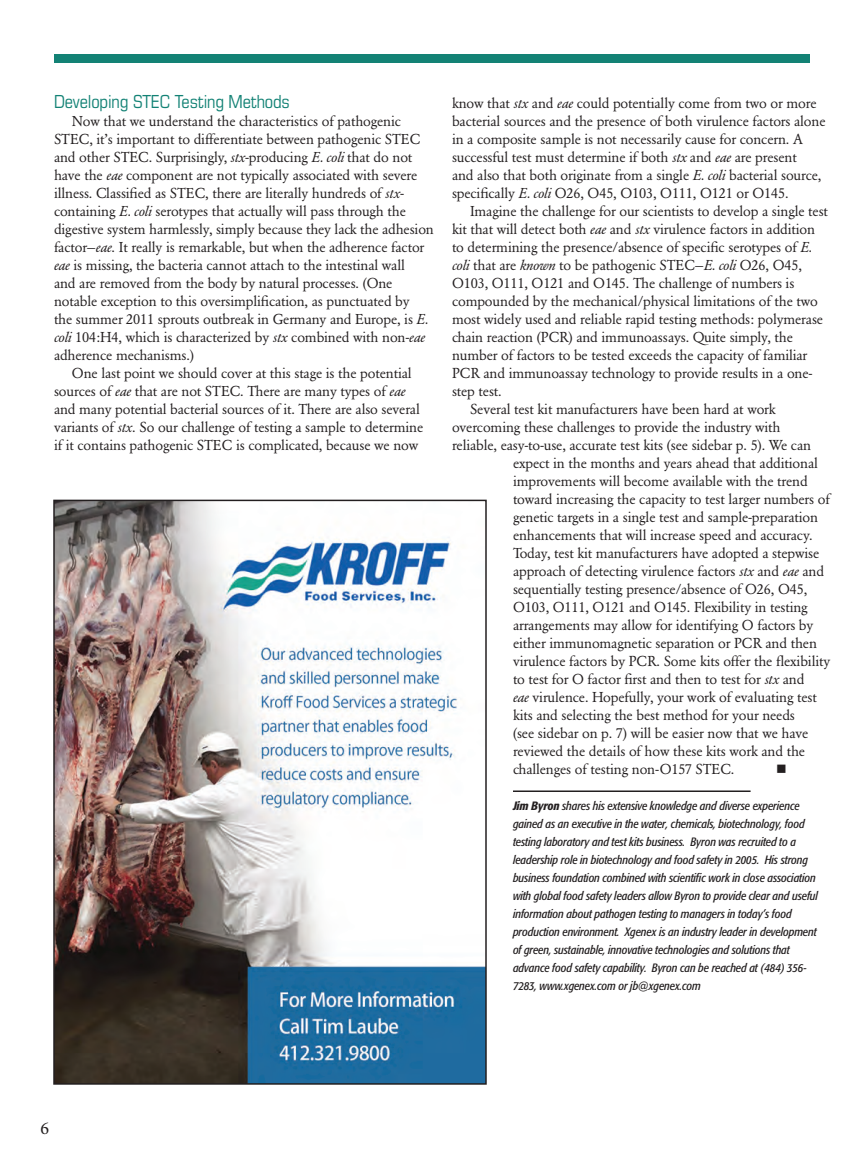
<style>
.page{position:relative;width:864px;height:1161px;background:#fff}
.page>*{position:absolute;margin:0;border:0;box-sizing:border-box;transform-origin:0 0}
.t1{font:condensed 18px "Eurostile";letter-spacing:-.01em;color:#138275}
.t2{font:18px "Minion Pro";color:#231f20}
.t3{font:14.25px/18px "Garamond BE";letter-spacing:-.01em;color:#231f20}
.t4{font:14.25px "Wingdings";color:#231f20}
.t5{font:italic condensed 12px/18px "Formata";letter-spacing:-.01em;color:#231f20}
.s1{font-style:italic}
.s2{font-weight:500}
</style>
<div class="page">
<div style="left:54px;top:54px;width:756px;height:9px;background:#138275"></div>
<hr style="left:513px;top:790px;width:238px;height:2px;background:#231f20">
<img style="left:56px;top:503px;width:428px;height:579px">
<div style="left:53px;top:500px;width:434px;height:585px;border:2px solid #231f20"></div>
<p class="t1" style="left:54px;top:91px;width:237px">Developing STEC Testing Methods</p>
<p class="t3" style="left:72px;top:112px;width:331px">Now that we understand the characteristics of pathogenic</p>
<p class="t3" style="left:54px;top:130px;width:368px">STEC, it’s important to differentiate between pathogenic STEC</p>
<p class="t3" style="left:54px;top:148px;width:360px">and other STEC. Surprisingly, <span class="s1">stx</span>-producing <span class="s1">E. coli</span> that do not</p>
<p class="t3" style="left:54px;top:166px;width:365px">have the <span class="s1">eae</span> component are not typically associated with severe</p>
<p class="t3" style="left:54px;top:184px;width:351px">illness. Classified as STEC, there are literally hundreds of <span class="s1">stx</span>-</p>
<p class="t3" style="left:54px;top:202px;width:353px">containing <span class="s1">E. coli</span> serotypes that actually will pass through the</p>
<p class="t3" style="left:54px;top:220px;width:381px">digestive system harmlessly, simply because they lack the adhesion</p>
<p class="t3" style="left:54px;top:238px;width:372px">factor—<span class="s1">eae</span>. It really is remarkable, but when the adherence factor</p>
<p class="t3" style="left:54px;top:256px;width:352px"><span class="s1">eae</span> is missing, the bacteria cannot attach to the intestinal wall</p>
<p class="t3" style="left:54px;top:274px;width:340px">and are removed from the body by natural processes. (One</p>
<p class="t3" style="left:54px;top:292px;width:357px">notable exception to this oversimplification, as punctuated by</p>
<p class="t3" style="left:54px;top:310px;width:376px">the summer 2011 sprouts outbreak in Germany and Europe, is <span class="s1">E.</span></p>
<p class="t3" style="left:54px;top:328px;width:373px"><span class="s1">coli</span> 104:H4, which is characterized by <span class="s1">stx</span> combined with non-<span class="s1">eae</span></p>
<p class="t3" style="left:54px;top:346px;width:142px">adherence mechanisms.)</p>
<p class="t3" style="left:72px;top:364px;width:341px">One last point we should cover at this stage is the potential</p>
<p class="t3" style="left:54px;top:382px;width:353px">sources of <span class="s1">eae</span> that are not STEC. There are many types of <span class="s1">eae</span></p>
<p class="t3" style="left:54px;top:400px;width:367px">and many potential bacterial sources of it. There are also several</p>
<p class="t3" style="left:54px;top:418px;width:371px">variants of <span class="s1">stx</span>. So our challenge of testing a sample to determine</p>
<p class="t3" style="left:54px;top:436px;width:366px">if it contains pathogenic STEC is complicated, because we now</p>
<p class="t3" style="left:452px;top:94px;width:375px">know that <span class="s1">stx</span> and <span class="s1">eae</span> could potentially come from two or more bacterial sources and the presence of both virulence factors alone in a composite sample is not necessarily cause for concern. A successful test must determine if both <span class="s1">stx</span> and <span class="s1">eae</span> are present<br>and also that both originate from a single <span class="s1">E. coli</span> bacterial source, specifically <span class="s1">E. coli</span> O26, O45, O103, O111, O121 or O145.</p>
<p class="t3" style="left:470px;top:202px;width:360px">Imagine the challenge for our scientists to develop a single test</p>
<p class="t3" style="left:452px;top:220px;width:365px">kit that will detect both <span class="s1">eae</span> and <span class="s1">stx</span> virulence factors in addition</p>
<p class="t3" style="left:452px;top:238px;width:362px">to determining the presence/absence of specific serotypes of <span class="s1">E.</span></p>
<p class="t3" style="left:452px;top:256px;width:352px"><span class="s1">coli</span> that are <span class="s1">known</span> to be pathogenic STEC—<span class="s1">E. coli</span> O26, O45,</p>
<p class="t3" style="left:452px;top:274px;width:344px">O103, O111, O121 and O145. The challenge of numbers is</p>
<p class="t3" style="left:452px;top:292px;width:367px">compounded by the mechanical/physical limitations of the two</p>
<p class="t3" style="left:452px;top:310px;width:373px">most widely used and reliable rapid testing methods: polymerase</p>
<p class="t3" style="left:452px;top:328px;width:342px">chain reaction (PCR) and immunoassays. Quite simply, the</p>
<p class="t3" style="left:452px;top:346px;width:357px">number of factors to be tested exceeds the capacity of familiar</p>
<p class="t3" style="left:452px;top:364px;width:362px">PCR and immunoassay technology to provide results in a one-</p>
<p class="t3" style="left:452px;top:382px;width:51px">step test.</p>
<p class="t3" style="left:470px;top:400px;width:307px">Several test kit manufacturers have been hard at work</p>
<p class="t3" style="left:452px;top:418px;width:330px">overcoming these challenges to provide the industry with</p>
<p class="t3" style="left:452px;top:436px;width:361px">reliable, easy-to-use, accurate test kits (see sidebar p. 5). We can</p>
<p class="t3" style="left:513px;top:454px;width:306px">expect in the months and years ahead that additional</p>
<p class="t3" style="left:513px;top:472px;width:296px">improvements will become available with the trend</p>
<p class="t3" style="left:513px;top:490px;width:318px">toward increasing the capacity to test larger numbers of</p>
<p class="t3" style="left:513px;top:508px;width:307px">genetic targets in a single test and sample-preparation</p>
<p class="t3" style="left:513px;top:526px;width:301px">enhancements that will increase speed and accuracy.</p>
<p class="t3" style="left:513px;top:544px;width:308px">Today, test kit manufacturers have adopted a stepwise</p>
<p class="t3" style="left:513px;top:562px;width:313px">approach of detecting virulence factors <span class="s1">stx</span> and <span class="s1">eae</span> and</p>
<p class="t3" style="left:513px;top:580px;width:296px">sequentially testing presence/absence of O26, O45,</p>
<p class="t3" style="left:513px;top:598px;width:296px">O103, O111, O121 and O145. Flexibility in testing</p>
<p class="t3" style="left:513px;top:616px;width:302px">arrangements may allow for identifying O factors by</p>
<p class="t3" style="left:513px;top:634px;width:306px">either immunomagnetic separation or PCR and then</p>
<p class="t3" style="left:513px;top:652px;width:319px">virulence factors by PCR. Some kits offer the flexibility</p>
<p class="t3" style="left:513px;top:670px;width:293px">to test for O factor first and then to test for <span class="s1">stx</span> and</p>
<p class="t3" style="left:513px;top:688px;width:305px"><span class="s1">eae</span> virulence. Hopefully, your work of evaluating test</p>
<p class="t3" style="left:513px;top:706px;width:283px">kits and selecting the best method for your needs</p>
<p class="t3" style="left:513px;top:724px;width:297px">(see sidebar on p. 7) will be easier now that we have</p>
<p class="t3" style="left:513px;top:742px;width:294px">reviewed the details of how these kits work and the</p>
<p class="t3" style="left:513px;top:760px;width:223px">challenges of testing non-O157 STEC.</p>
<p class="t4" style="left:776px;top:761px;width:12px">■</p>
<p class="t5" style="left:513px;top:797px;width:307px"><span class="s2">Jim Byron</span> shares his extensive knowledge and diverse experience gained as an executive in the water, chemicals, biotechnology, food testing laboratory and test kits business. Byron was recruited to a leadership role in biotechnology and food safety in 2005. His strong business foundation combined with scientific work in close association with global food safety leaders allow Byron to provide clear and useful information about pathogen testing to managers in today’s food production environment. Xgenex is an industry leader in development of green, sustainable, innovative technologies and solutions that advance food safety capability. Byron can be reached at (484) 356- 7283, www.xgenex.com or jb@xgenex.com</p>
<p class="t2" style="left:40px;top:1118px;width:10px">6</p>
</div>
